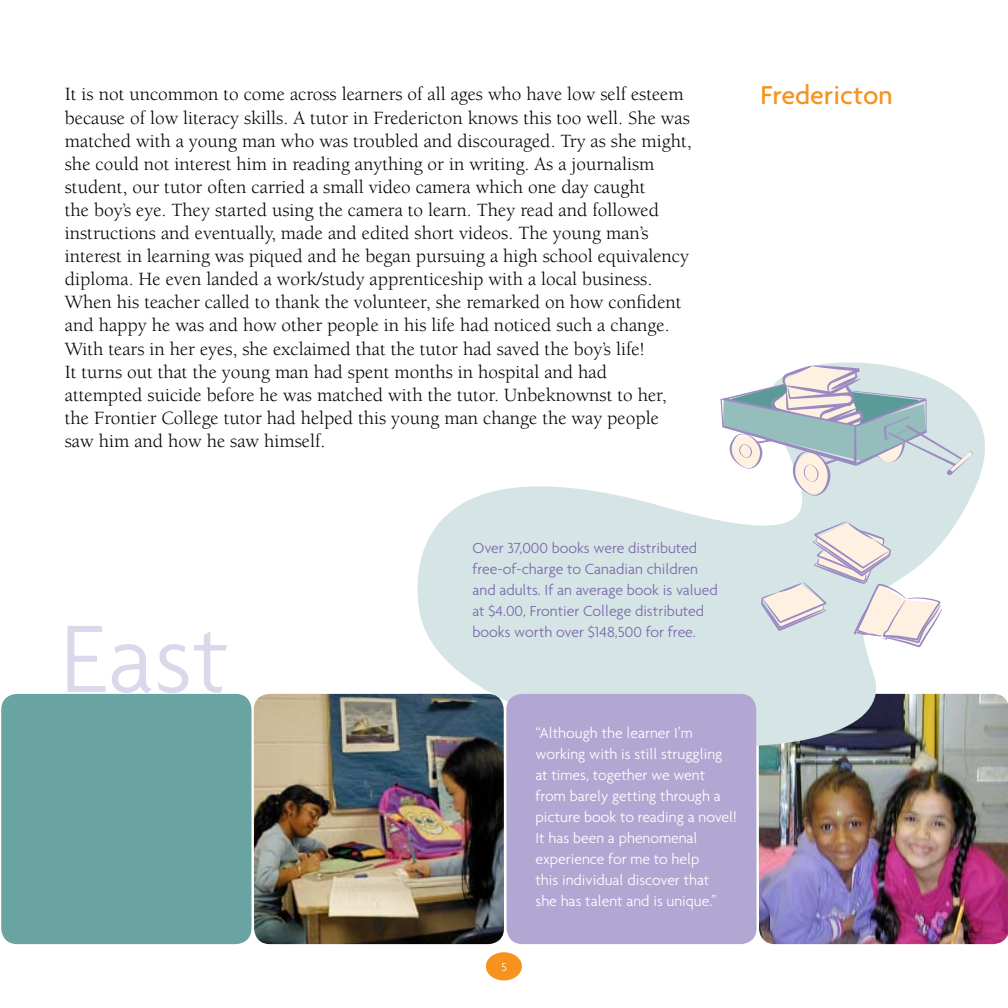
<style>
.page{position:relative;width:1008px;height:1008px;background:#fff}
.page>*{position:absolute;margin:0;border:0;box-sizing:border-box;transform-origin:0 0}
.t1{font:300 103.6px "Agenda";color:#dcd8ec}
.t2{font:500 28px "Agenda";color:#f7921e}
.t3{font:19.25px/23.1px "Berkeley";color:#000}
.t4{font:300 15.75px/21px "Agenda";color:#fff}
.t5{font:300 15.75px/21px "Agenda";color:#7a68ae}
.t6{font:300 12.25px "Agenda";color:#fff}
</style>
<div class="page">
<img style="left:759px;top:694px;width:249px;height:250px;border-radius:16px">
<svg style="left:402px;top:362px;width:606px;height:429px;fill:#d5e4e4"></svg>
<div style="left:486px;top:952px;width:36px;height:28px;background:#f7921e;border-radius:50%"></div>
<img style="left:254px;top:694px;width:250px;height:250px;border-radius:16px">
<div style="left:1px;top:694px;width:251px;height:250px;background:#69a3a2;border-radius:16px"></div>
<div style="left:506px;top:694px;width:251px;height:250px;background:#b2a7d2;border-radius:16px"></div>
<svg style="left:760px;top:521px;width:182px;height:127px;background:#dfe2e3"></svg>
<svg style="left:720px;top:365px;width:253px;height:134px"></svg>
<p class="t3" style="left:65px;top:83px;width:620px">It is not uncommon to come across learners of all ages who have low self esteem</p>
<h2 class="t2" style="left:760px;top:78px;width:134px">Fredericton</h2>
<p class="t3" style="left:65px;top:106px;width:628px">because of low literacy skills. A tutor in Fredericton knows this too well. She was matched with a young man who was troubled and discouraged. Try as she might, she could not interest him in reading anything or in writing. As a journalism student, our tutor often carried a small video camera which one day caught<br>the boy’s eye. They started using the camera to learn. They read and followed instructions and eventually, made and edited short videos. The young man’s interest in learning was piqued and he began pursuing a high school equivalency diploma. He even landed a work/study apprenticeship with a local business.<br>When his teacher called to thank the volunteer, she remarked on how confident and happy he was and how other people in his life had noticed such a change.<br>With tears in her eyes, she exclaimed that the tutor had saved the boy’s life!<br>It turns out that the young man had spent months in hospital and had<br>attempted suicide before he was matched with the tutor. Unbeknownst to her, the Frontier College tutor had helped this young man change the way people saw him and how he saw himself.</p>
<h1 class="t1" style="left:60px;top:598px;width:170px">East</h1>
<p class="t5" style="left:472px;top:537px;width:247px">Over 37,000 books were distributed free-of-charge to Canadian children and adults. If an average book is valued at $4.00, Frontier College distributed books worth over $148,500 for free.</p>
<p class="t6" style="left:501px;top:960px;width:7px">5</p>
<p class="t4" style="left:536px;top:723px;width:203px">“Although the learner I’m working with is still struggling at times, together we went from barely getting through a picture book to reading a novel!<br>It has been a phenomenal experience for me to help<br>this individual discover that<br>she has talent and is unique.”</p>
</div>
